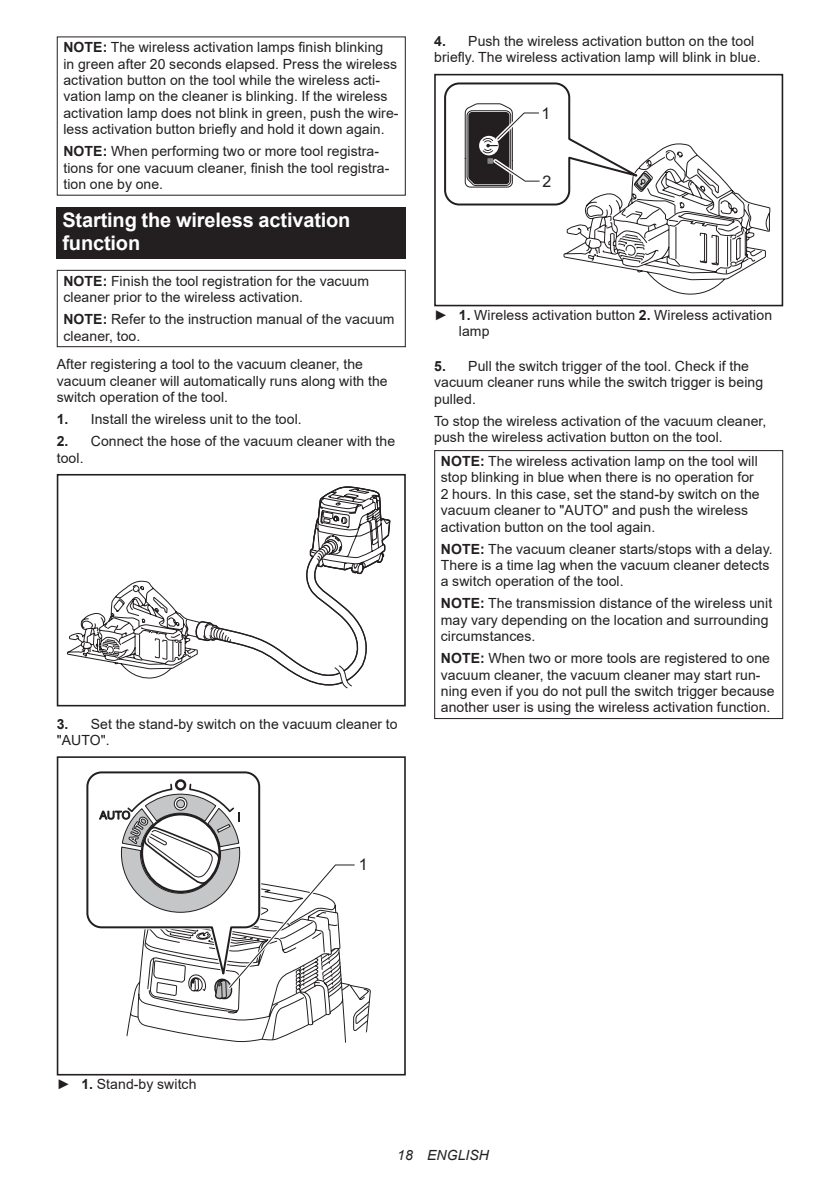
<style>
.page{position:relative;width:840px;height:1191px;background:#fff}
.page>*{position:absolute;margin:0;border:0;box-sizing:border-box;transform-origin:0 0}
.t1{font:700 20px/23.4px "Arial";letter-spacing:-.01em;color:#fff}
.t2{font:16px "Arial";color:#231f20}
.t3{font:14px/16.4px "Arial";letter-spacing:.005em;color:#231f20}
.t4{font:italic 14px "Arial";letter-spacing:.005em;color:#231f20}
.s1{font-weight:700}
</style>
<div class="page">
<div style="left:57px;top:207px;width:348px;height:52px;background:#231f20"></div>
<div style="left:57px;top:270px;width:348px;height:77px;border:1px solid #231f20"></div>
<svg style="left:67px;top:486px;width:323px;height:202px"></svg>
<div style="left:57px;top:678px;width:73px;height:28px;background:#fff"></div>
<div style="left:57px;top:474px;width:348px;height:232px;border:2px solid #231f20"></div>
<div style="left:57px;top:756px;width:348px;height:319px;border:2px solid #231f20"></div>
<svg style="left:86px;top:771px;width:284px;height:271px"></svg>
<div style="left:434px;top:74px;width:348px;height:232px;border:2px solid #231f20"></div>
<svg style="left:444px;top:82px;width:326px;height:213px"></svg>
<div style="left:434px;top:450px;width:348px;height:269px;border:1px solid #231f20"></div>
<p class="t3" style="left:63px;top:39px;width:336px"><span class="s1">NOTE:</span> The wireless activation lamps finish blinking<br>in green after 20 seconds elapsed. Press the wireless activation button on the tool while the wireless acti&shy;vation lamp on the cleaner is blinking. If the wireless activation lamp does not blink in green, push the wire&shy;less activation button briefly and hold it down again.</p>
<p class="t3" style="left:63px;top:143px;width:327px"><span class="s1">NOTE:</span> When performing two or more tool registra&shy;tions for one vacuum cleaner, finish the tool registra&shy;tion one by one.</p>
<h1 class="t1" style="left:62px;top:208px;width:289px">Starting the wireless activation function</h1>
<p class="t3" style="left:63px;top:272px;width:307px"><span class="s1">NOTE:</span> Finish the tool registration for the vacuum cleaner prior to the wireless activation.</p>
<p class="t3" style="left:63px;top:311px;width:332px"><span class="s1">NOTE:</span> Refer to the instruction manual of the vacuum cleaner, too.</p>
<p class="t3" style="left:57px;top:356px;width:332px">After registering a tool to the vacuum cleaner, the vacuum cleaner will automatically runs along with the switch operation of the tool.</p>
<p class="t3" style="left:57px;top:411px;width:246px"><span class="s1">1.</span> Install the wireless unit to the tool.</p>
<p class="t3" style="left:57px;top:433px;width:340px"><span class="s1">2.</span> Connect the hose of the vacuum cleaner with the tool.</p>
<p class="t3" style="left:57px;top:715px;width:342px"><span class="s1">3.</span> Set the stand-by switch on the vacuum cleaner to "AUTO".</p>
<p class="t3" style="left:434px;top:33px;width:328px"><span class="s1">4.</span> Push the wireless activation button on the tool briefly. The wireless activation lamp will blink in blue.</p>
<p class="t2" style="left:541px;top:102px;width:10px">1</p>
<p class="t2" style="left:542px;top:170px;width:10px">2</p>
<p class="t3" style="left:458px;top:307px;width:314px;text-indent:-25px">► <span class="s1">1.</span> Wireless activation button <span class="s1">2.</span> Wireless activation lamp</p>
<p class="t3" style="left:434px;top:357px;width:330px"><span class="s1">5.</span> Pull the switch trigger of the tool. Check if the vacuum cleaner runs while the switch trigger is being pulled.</p>
<p class="t3" style="left:434px;top:412px;width:333px">To stop the wireless activation of the vacuum cleaner, push the wireless activation button on the tool.</p>
<p class="t3" style="left:440px;top:453px;width:320px"><span class="s1">NOTE:</span> The wireless activation lamp on the tool will stop blinking in blue when there is no operation for 2 hours. In this case, set the stand-by switch on the vacuum cleaner to "AUTO" and push the wireless activation button on the tool again.</p>
<p class="t3" style="left:440px;top:540px;width:333px"><span class="s1">NOTE:</span> The vacuum cleaner starts/stops with a delay.<br>There is a time lag when the vacuum cleaner detects a switch operation of the tool.</p>
<p class="t3" style="left:440px;top:595px;width:333px"><span class="s1">NOTE:</span> The transmission distance of the wireless unit may vary depending on the location and surrounding circumstances.</p>
<p class="t3" style="left:440px;top:650px;width:335px"><span class="s1">NOTE:</span> When two or more tools are registered to one vacuum cleaner, the vacuum cleaner may start run&shy;ning even if you do not pull the switch trigger because another user is using the wireless activation function.</p>
<p class="t2" style="left:359px;top:853px;width:10px">1</p>
<p class="t3" style="left:57px;top:1075px;width:141px">► <span class="s1">1.</span> Stand-by switch</p>
<p class="t4" style="left:397px;top:1146px;width:93px">18 ENGLISH</p>
</div>
